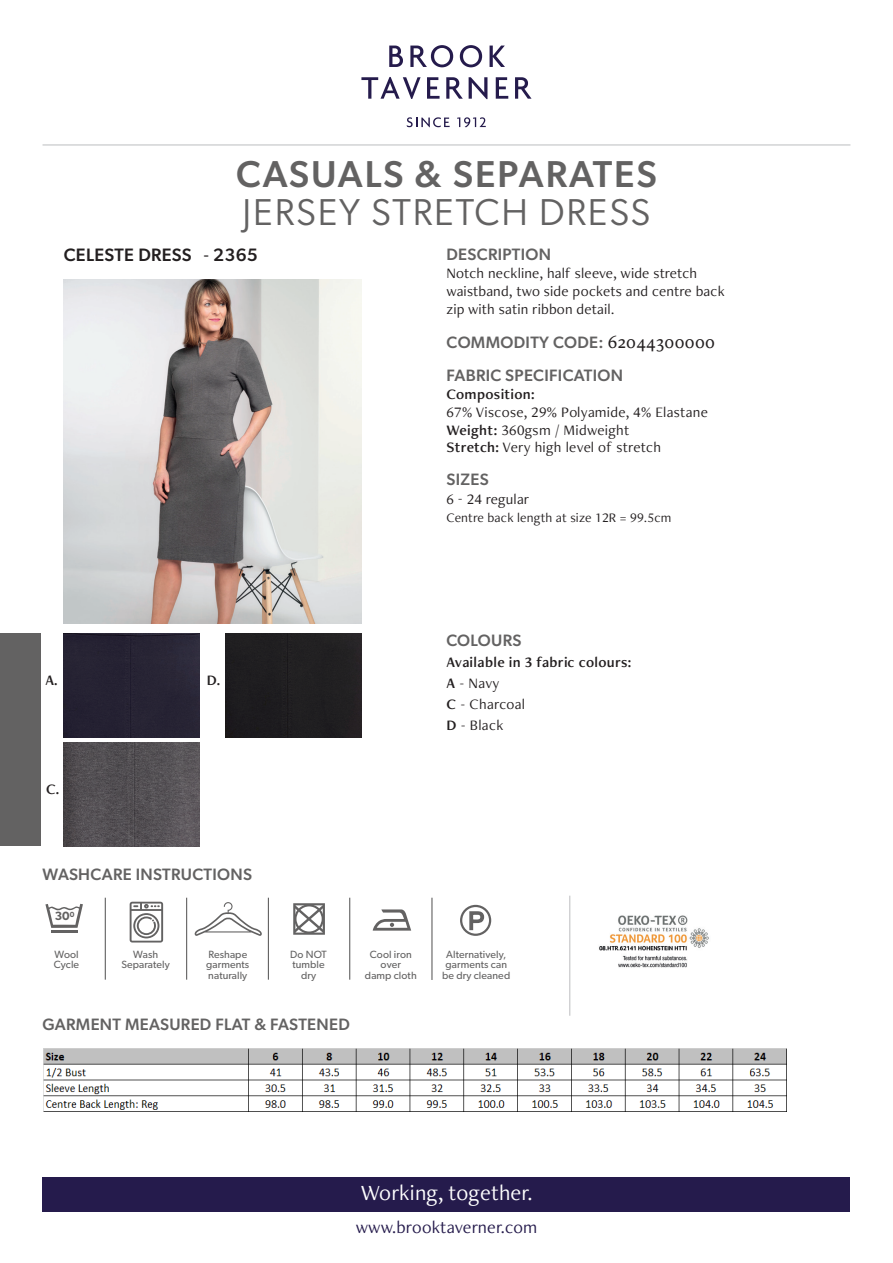
<style>
.page{position:relative;width:893px;height:1263px;background:#fff}
.page>*{position:absolute;margin:0;border:0;box-sizing:border-box;transform-origin:0 0}
.t1{font:37.5px "Gibson";letter-spacing:.05em;color:#636262}
.t2{font:500 37.5px "Gibson";letter-spacing:.05em;color:#636262}
.t3{font:22.5px "Freight Neo Pro";letter-spacing:.01em;color:#fff}
.t4{font:18px "Freight Neo Pro";letter-spacing:.01em;color:#251b4c}
.t5{font:500 18px "Gibson";letter-spacing:.02em;color:#231f20}
.t6{font:500 16.5px/33px "Gibson";letter-spacing:.02em;color:#636262}
.t7{font:15px/17.9px "Freight Neo Pro";letter-spacing:.01em;color:#231f20}
.t8{font:15px "Freight Neo Pro Semi";letter-spacing:.02em;color:#231f20}
.t9{font:13.5px "Freight Neo Pro";letter-spacing:.01em;color:#231f20}
.t10{font:600 12px "Gibson";color:#636262}
.t11{font:10.5px/10.5px "Gibson";letter-spacing:.01em;color:#636262;text-align:center}
.s1{font-weight:400}
.s2{font-family:"Freight Neo Pro";font-size:18px;color:#231f20}
.s3{font-family:"Freight Neo Pro Semi"}
</style>
<div class="page">
<svg style="left:389px;top:46px;width:14px;height:21px"></svg>
<svg style="left:410px;top:45px;width:43px;height:22px"></svg>
<svg style="left:460px;top:45px;width:22px;height:22px"></svg>
<svg style="left:490px;top:46px;width:15px;height:21px"></svg>
<svg style="left:361px;top:77px;width:60px;height:22px"></svg>
<svg style="left:427px;top:77px;width:13px;height:22px"></svg>
<svg style="left:446px;top:77px;width:17px;height:22px"></svg>
<svg style="left:469px;top:77px;width:18px;height:22px"></svg>
<svg style="left:496px;top:77px;width:12px;height:22px"></svg>
<svg style="left:515px;top:77px;width:16px;height:22px"></svg>
<svg style="left:407px;top:117px;width:43px;height:10px"></svg>
<svg style="left:457px;top:117px;width:29px;height:10px"></svg>
<div style="left:64px;top:634px;width:136px;height:104px;background:#262333"></div>
<hr style="left:349px;top:898px;width:1px;height:82px;background:#636262">
<hr style="left:431px;top:898px;width:2px;height:82px;background:#636262">
<hr style="left:268px;top:898px;width:1px;height:82px;background:#636262">
<hr style="left:186px;top:898px;width:1px;height:82px;background:#636262">
<hr style="left:105px;top:898px;width:1px;height:82px;background:#636262">
<svg style="left:45px;top:904px;width:38px;height:24px"></svg>
<hr style="left:51px;top:931px;width:26px;height:2px;background:#636262">
<svg style="left:130px;top:902px;width:33px;height:40px"></svg>
<svg style="left:195px;top:902px;width:67px;height:34px"></svg>
<svg style="left:293px;top:903px;width:32px;height:32px"></svg>
<svg style="left:373px;top:909px;width:38px;height:22px"></svg>
<svg style="left:460px;top:905px;width:31px;height:31px"></svg>
<img style="left:599px;top:915px;width:110px;height:53px">
<div style="left:43px;top:1177px;width:807px;height:35px;background:#251b4c"></div>
<hr style="left:43px;top:145px;width:807px;height:1px;background:#bcbdc0">
<img style="left:64px;top:279px;width:297px;height:345px">
<hr style="left:569px;top:896px;width:1px;height:120px;background:#bcbdc0">
<div style="left:0;top:634px;width:40px;height:212px;background:#636262"></div>
<img style="left:64px;top:742px;width:136px;height:104px">
<div style="left:225px;top:634px;width:136px;height:104px;background:#201f21"></div>
<img style="left:43px;top:1049px;width:743px;height:62px">
<h1 class="t2" style="left:236px;top:152px;width:422px">CASUALS &amp; SEPARATES</h1>
<h1 class="t1" style="left:243px;top:189px;width:409px">JERSEY STRETCH DRESS</h1>
<p class="t5" style="left:64px;top:244px;width:196px">CELESTE DRESS <span class="s1">-</span> 2365</p>
<p class="t6" style="left:446px;top:237px;width:106px">DESCRIPTION</p>
<p class="t7" style="left:446px;top:264px;width:280px">Notch neckline, half sleeve, wide stretch waistband, two side pockets and centre back zip with satin ribbon detail.</p>
<p class="t6" style="left:446px;top:326px;width:270px">COMMODITY CODE: <span class="s2">62044300000<br></span>FABRIC SPECIFICATION</p>
<p class="t8" style="left:446px;top:384px;width:90px">Composition:</p>
<p class="t7" style="left:446px;top:403px;width:263px">67% Viscose, 29% Polyamide, 4% Elastane<br><span class="s3">Weight:</span> 360gsm / Midweight<br><span class="s3">Stretch:</span> Very high level of stretch</p>
<p class="t6" style="left:446px;top:463px;width:44px">SIZES</p>
<p class="t7" style="left:446px;top:490px;width:84px">6 - 24 regular</p>
<p class="t9" style="left:446px;top:508px;width:226px">Centre back length at size 12R = 99.5cm</p>
<p class="t8" style="left:45px;top:670px;width:14px">A.</p>
<p class="t8" style="left:207px;top:670px;width:15px">D.</p>
<p class="t8" style="left:46px;top:779px;width:15px">C.</p>
<p class="t6" style="left:43px;top:857px;width:211px">WASHCARE INSTRUCTIONS</p>
<p class="t10" style="left:55px;top:909px;width:21px">30<sup>0</sup></p>
<p class="t6" style="left:446px;top:623px;width:76px">COLOURS</p>
<p class="t8" style="left:446px;top:652px;width:186px">Available in 3 fabric colours:</p>
<p class="t7" style="left:446px;top:672px;width:80px;line-height:21px"><span class="s3">A</span> - Navy<br><span class="s3">C</span> - Charcoal<br><span class="s3">D</span> - Black</p>
<p class="t11" style="left:54px;top:949px;width:27px;text-align:left">Wool<br>Cycle</p>
<p class="t11" style="left:290px;top:949px;width:38px">Do NOT tumble dry</p>
<p class="t11" style="left:442px;top:949px;width:70px">Alternatively, garments can be dry cleaned</p>
<p class="t11" style="left:206px;top:949px;width:45px;text-align:left">Reshape garments naturally</p>
<p class="t11" style="left:365px;top:949px;width:53px">Cool iron over<br>damp cloth</p>
<p class="t11" style="left:122px;top:949px;width:50px">Wash<br>Separately</p>
<p class="t6" style="left:43px;top:1007px;width:309px">GARMENT MEASURED FLAT &amp; FASTENED</p>
<h2 class="t3" style="left:361px;top:1177px;width:173px">Working, together.</h2>
<p class="t4" style="left:356px;top:1215px;width:183px">www.brooktaverner.com</p>
</div>
